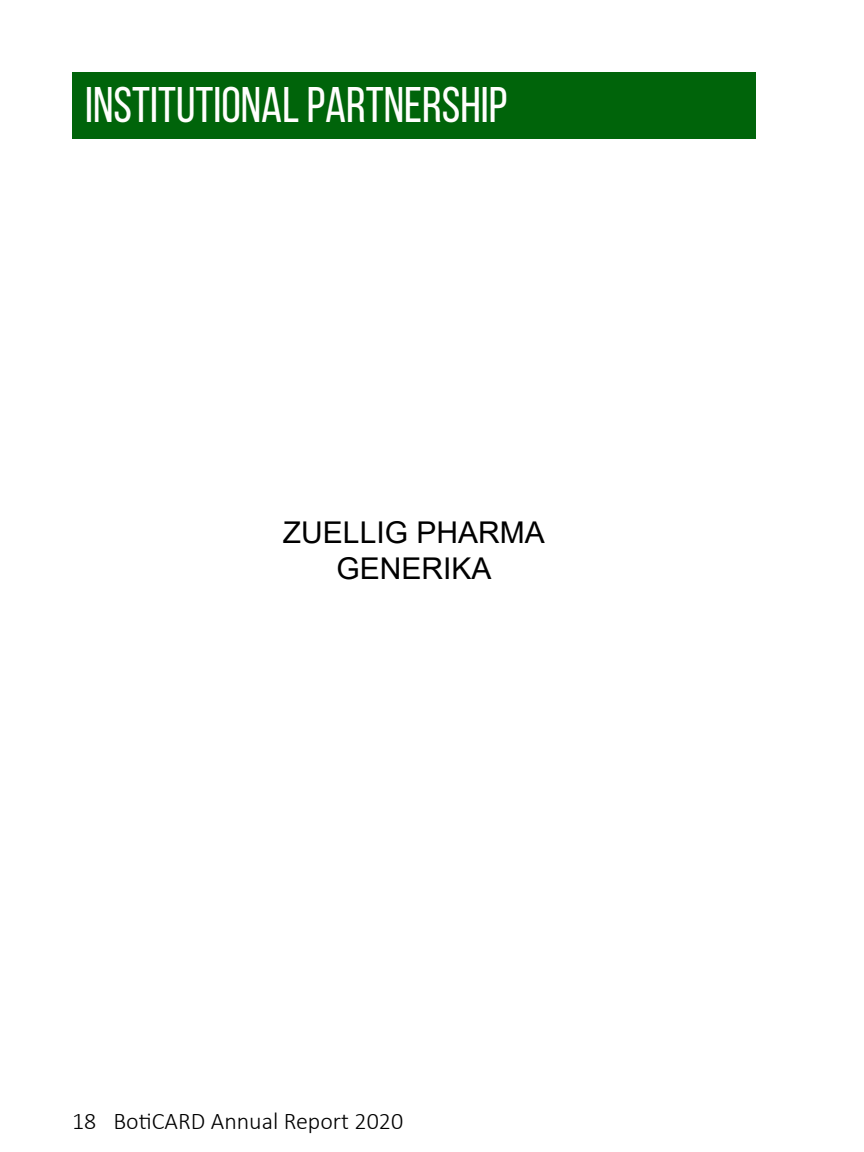
<style>
.page{position:relative;width:864px;height:1152px;background:#fff}
.page>*{position:absolute;margin:0;border:0;box-sizing:border-box;transform-origin:0 0}
.t1{font:50px "Bebas Neue";color:#fffefd}
.t2{font:30px/36px "Arial";color:#000;text-align:center}
.t3{font:300 24px "Calibri";color:#000}
</style>
<div class="page">
<div style="left:72px;top:72px;width:684px;height:67px;background:#00640a"></div>
<h1 class="t1" style="left:85px;top:78px;width:424px">INSTITUTIONAL PARTNERSHIP</h1>
<p class="t2" style="left:283px;top:514px;width:263px">ZUELLIG PHARMA<br>GENERIKA</p>
<p class="t3" style="left:72px;top:1106px;width:333px">18 BotiCARD Annual Report 2020</p>
</div>
